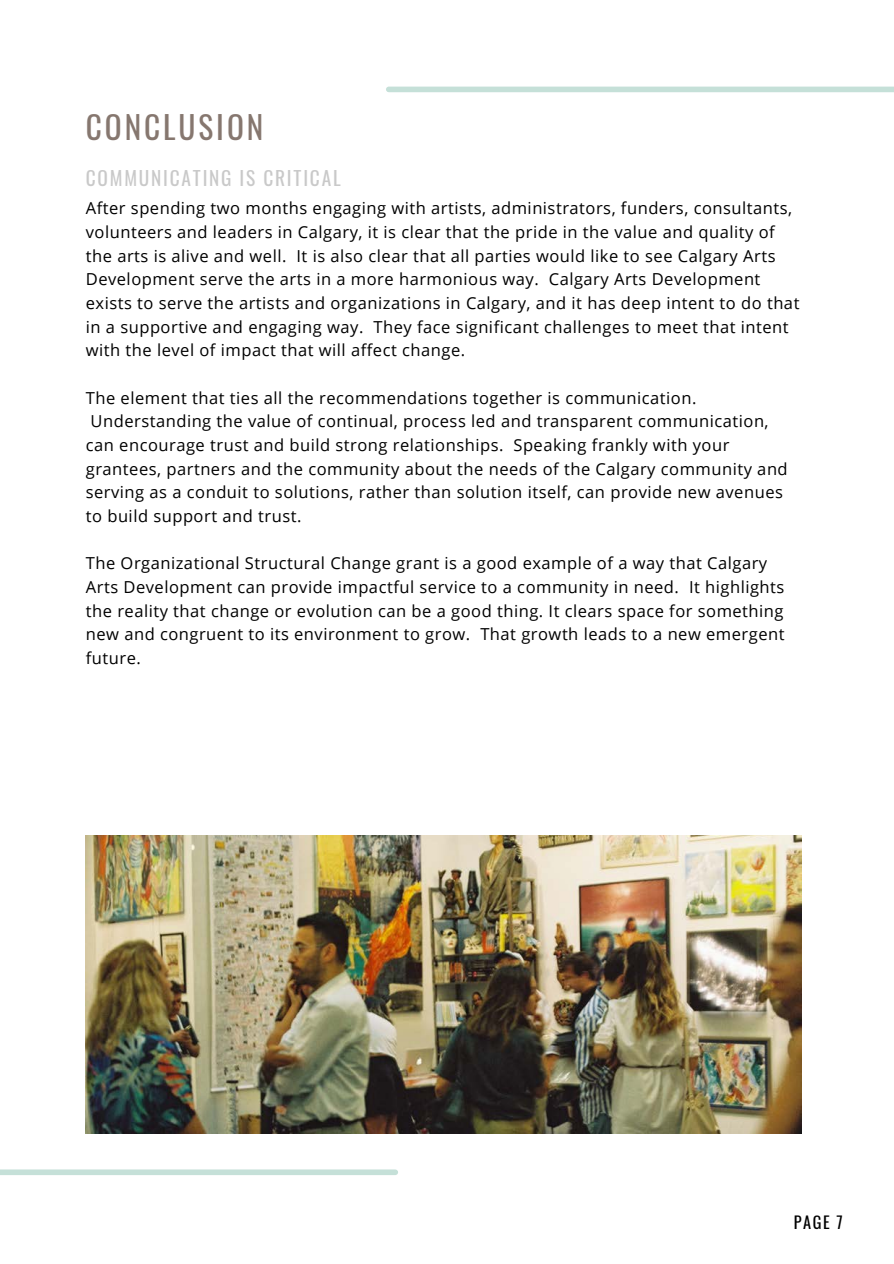
<style>
.page{position:relative;width:894px;height:1264px;background:#fff}
.page>*{position:absolute;margin:0;border:0;box-sizing:border-box;transform-origin:0 0}
.t1{font:31.35px "Oswald";letter-spacing:.095em;color:#86776f}
.t2{font:19.35px "Oswald";letter-spacing:.095em;color:#c9c9c9}
.t3{font:16.5px/23.7px "Open Sans";letter-spacing:.03em;color:#000}
.t4{font:16.35px "Oswald";color:#000}
</style>
<div class="page">
<div style="left:388px;top:87px;width:505px;height:5px;background:#c5e0d8"></div>
<div style="left:0;top:1169px;width:395px;height:6px;background:#c5e0d8"></div>
<img style="left:86px;top:835px;width:715px;height:298px">
<p class="t1" style="left:86px;top:102px;width:179px">CONCLUSION</p>
<p class="t2" style="left:86px;top:163px;width:256px">COMMUNICATING IS CRITICAL</p>
<p class="t3" style="left:86px;top:196px;width:715px">After spending two months engaging with artists, administrators, funders, consultants, volunteers and leaders in Calgary, it is clear that the pride in the value and quality of the arts is alive and well. It is also clear that all parties would like to see Calgary Arts Development serve the arts in a more harmonious way. Calgary Arts Development exists to serve the artists and organizations in Calgary, and it has deep intent to do that in a supportive and engaging way. They face significant challenges to meet that intent with the level of impact that will affect change.</p>
<p class="t3" style="left:86px;top:385px;width:703px">The element that ties all the recommendations together is communication.<br>Understanding the value of continual, process led and transparent communication, can encourage trust and build strong relationships. Speaking frankly with your grantees, partners and the community about the needs of the Calgary community and serving as a conduit to solutions, rather than solution itself, can provide new avenues to build support and trust.</p>
<p class="t3" style="left:86px;top:551px;width:700px">The Organizational Structural Change grant is a good example of a way that Calgary Arts Development can provide impactful service to a community in need. It highlights the reality that change or evolution can be a good thing. It clears space for something new and congruent to its environment to grow. That growth leads to a new emergent future.</p>
<p class="t4" style="left:793px;top:1209px;width:50px">PAGE 7</p>
</div>
